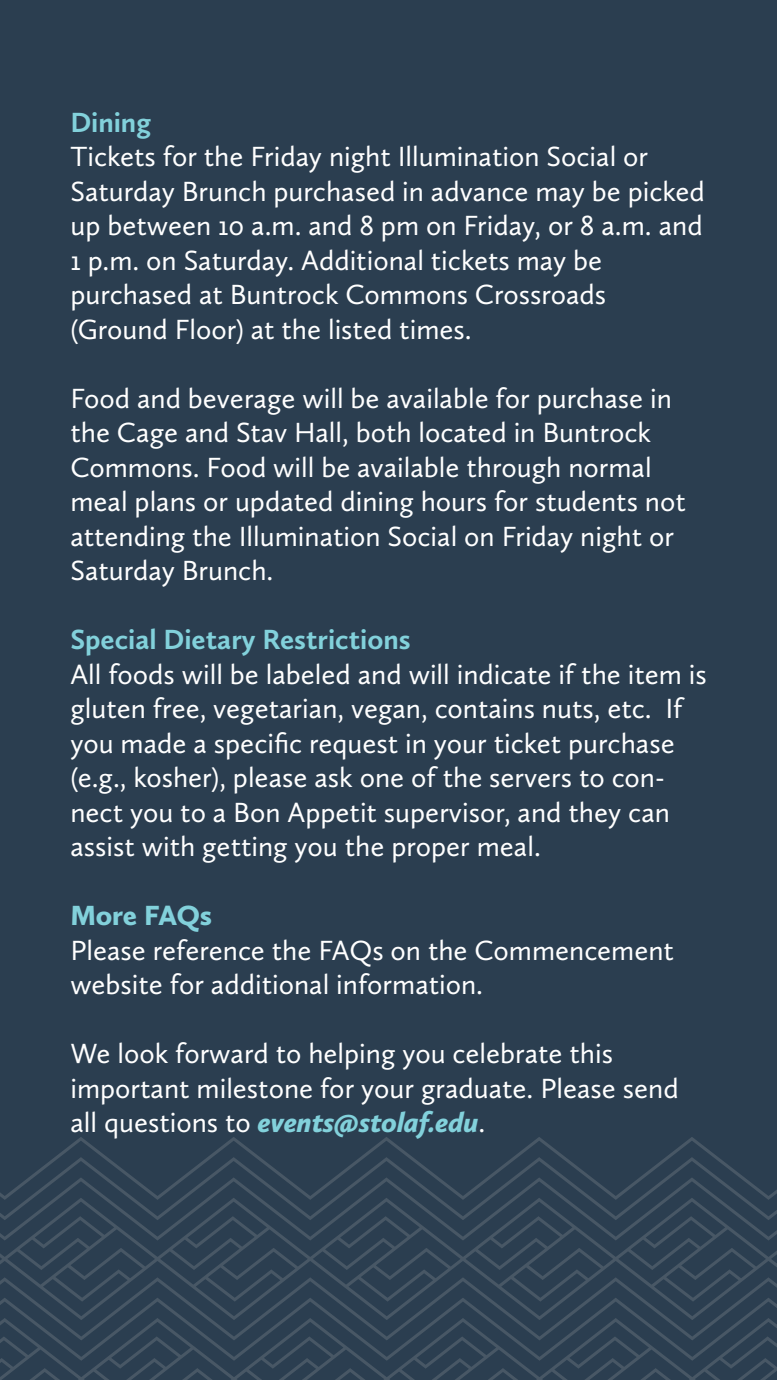
<style>
.page{position:relative;width:777px;height:1380px;background:#fff}
.page>*{position:absolute;margin:0;border:0;box-sizing:border-box;transform-origin:0 0}
.t1{font:28.75px/34.5px "Calluna Sans";color:#fff}
.t2{font:700 28.75px "Calluna Sans";color:#82d1db}
.t3{font:900 28.75px "Calluna Sans";letter-spacing:-.005em;color:#82d1db}
.s1{font-weight:900;font-style:italic;color:#82d1db}
</style>
<div class="page">
<div style="left:0;top:0;width:776px;height:1380px;background:#2b3e50"></div>
<svg style="left:0;top:1361px;width:776px;height:19px"></svg>
<svg style="left:0;top:1320px;width:776px;height:41px"></svg>
<svg style="left:0;top:1241px;width:776px;height:79px"></svg>
<svg style="left:55px;top:1137px;width:663px;height:20px"></svg>
<svg style="left:30px;top:1157px;width:713px;height:20px"></svg>
<svg style="left:0;top:1177px;width:776px;height:64px"></svg>
<p class="t2" style="left:70px;top:104px;width:82px">Dining</p>
<p class="t1" style="left:70px;top:139px;width:635px">Tickets for the Friday night Illumination Social or Saturday Brunch purchased in advance may be picked up between 10 a.m. and 8 pm on Friday, or 8 a.m. and 1 p.m. on Saturday. Additional tickets may be purchased at Buntrock Commons Crossroads (Ground Floor) at the listed times.</p>
<p class="t1" style="left:70px;top:380px;width:616px">Food and beverage will be available for purchase in the Cage and Stav Hall, both located in Buntrock Commons. Food will be available through normal meal plans or updated dining hours for students not attending the Illumination Social on Friday night or Saturday Brunch.</p>
<p class="t2" style="left:70px;top:622px;width:341px">Special Dietary Restrictions</p>
<p class="t1" style="left:70px;top:656px;width:637px">All foods will be labeled and will indicate if the item is gluten free, vegetarian, vegan, contains nuts, etc. If you made a specific request in your ticket purchase (e.g., kosher), please ask one of the servers to con&shy;nect you to a Bon Appetit supervisor, and they can assist with getting you the proper meal.</p>
<p class="t3" style="left:70px;top:898px;width:143px">More FAQs</p>
<p class="t1" style="left:70px;top:932px;width:605px">Please reference the FAQs on the Commencement website for additional information.</p>
<p class="t1" style="left:70px;top:1036px;width:609px">We look forward to helping you celebrate this important milestone for your graduate. Please send all questions to <span class="s1">events@stolaf.edu</span>.</p>
</div>
